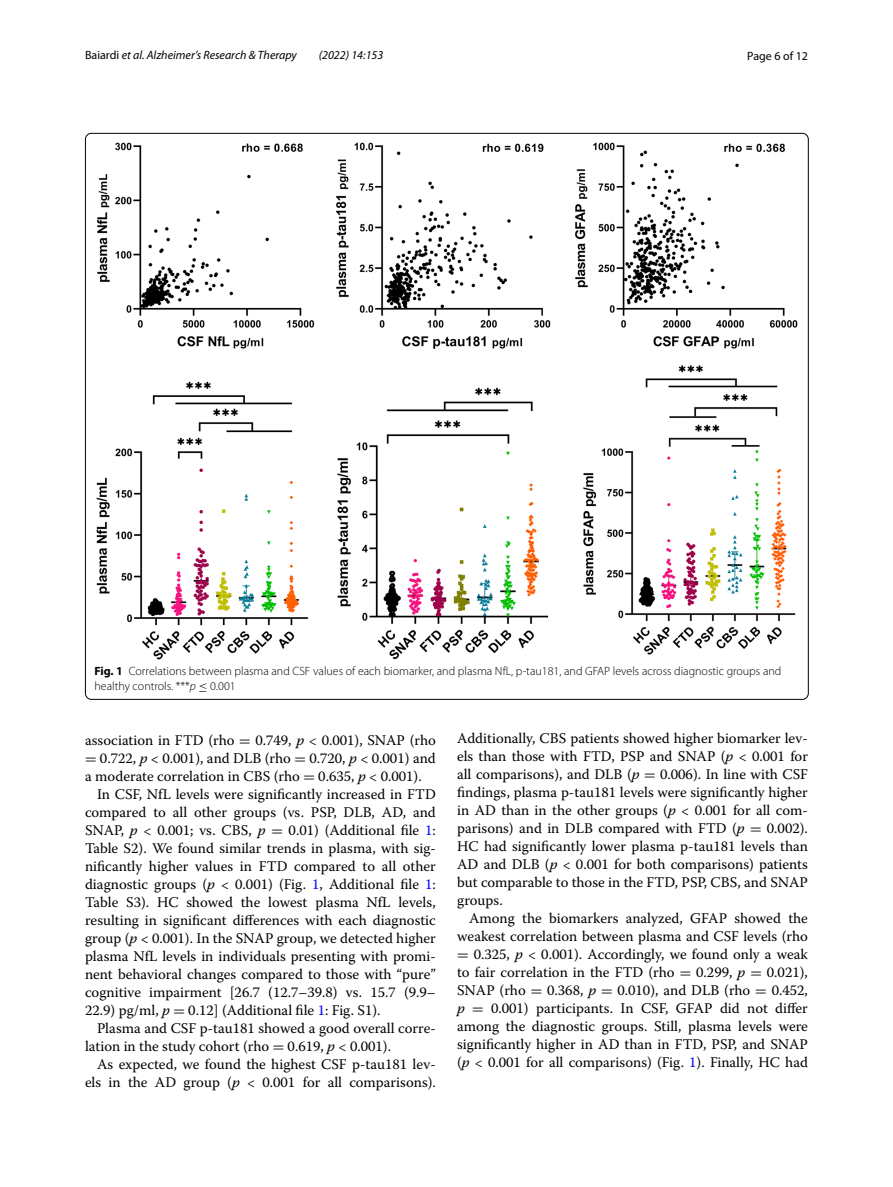
<style>
.page{position:relative;width:893px;height:1187px;background:#fff}
.page>*{position:absolute;margin:0;border:0;box-sizing:border-box;transform-origin:0 0}
.t1{font:14.7px/18px "Warnock Pro";color:#000;text-align:justify}
.t2{font:300 12px/15px "Myriad Pro";color:#000}
.t3{font:italic 12px "Myriad Pro";color:#000}
.t4{font:12px "Myriad Pro";color:#000}
.s1{font-style:normal}
.s2{font-weight:700}
.s3{font-style:italic}
.s4{font-family:"MTSY";font-weight:400}
.s5{font-family:"MTSY"}
.s6{color:#00f}
</style>
<div class="page">
<img style="left:97px;top:142px;width:700px;height:517px">
<p class="t3" style="left:85px;top:48px;width:213px"><span class="s1">Baiardi</span> et al. Alzheimer’s Research &amp; Therapy</p>
<p class="t3" style="left:319px;top:48px;width:66px">(2022) 14:153</p>
<p class="t4" style="left:747px;top:48px;width:62px">Page 6 of 12</p>
<p class="t2" style="left:94px;top:663px;width:688px"><span class="s2">Fig. 1</span> Correlations between plasma and CSF values of each biomarker, and plasma NfL, p-tau181, and GFAP levels across diagnostic groups and healthy controls. ***<span class="s3">p</span> <span class="s4">≤</span> 0.001</p>
<p class="t1" style="left:85px;top:731px;width:352px">association in FTD (rho <span class="s5">=</span> 0.749, <span class="s3">p</span> &lt; 0.001), SNAP (rho</p>
<p class="t1" style="left:85px;top:749px;width:352px"><span class="s5">=</span> 0.722, <span class="s3">p</span> &lt; 0.001), and DLB (rho <span class="s5">=</span> 0.720, <span class="s3">p</span> &lt; 0.001) and</p>
<p class="t1" style="left:85px;top:767px;width:338px">a moderate correlation in CBS (rho <span class="s5">=</span> 0.635, <span class="s3">p</span> &lt; 0.001).</p>
<p class="t1" style="left:97px;top:785px;width:340px">In CSF, NfL levels were significantly increased in FTD</p>
<p class="t1" style="left:85px;top:803px;width:352px">compared to all other groups (vs. PSP, DLB, AD, and</p>
<p class="t1" style="left:85px;top:821px;width:352px">SNAP, <span class="s3">p</span> &lt; 0.001; vs. CBS, <span class="s3">p</span> <span class="s5">=</span> 0.01) (Additional file <span class="s6">1</span>:</p>
<p class="t1" style="left:85px;top:839px;width:352px">Table S2). We found similar trends in plasma, with sig-</p>
<p class="t1" style="left:85px;top:857px;width:352px">nificantly higher values in FTD compared to all other</p>
<p class="t1" style="left:85px;top:875px;width:352px">diagnostic groups (<span class="s3">p</span> &lt; 0.001) (Fig. <span class="s6">1</span>, Additional file <span class="s6">1</span>:</p>
<p class="t1" style="left:85px;top:893px;width:352px">Table S3). HC showed the lowest plasma NfL levels,</p>
<p class="t1" style="left:85px;top:911px;width:352px">resulting in significant differences with each diagnostic</p>
<p class="t1" style="left:85px;top:929px;width:352px">group (<span class="s3">p</span> &lt; 0.001). In the SNAP group, we detected higher</p>
<p class="t1" style="left:85px;top:947px;width:352px">plasma NfL levels in individuals presenting with promi-</p>
<p class="t1" style="left:85px;top:965px;width:352px">nent behavioral changes compared to those with “pure”</p>
<p class="t1" style="left:85px;top:983px;width:352px">cognitive impairment [26.7 (12.7–39.8) vs. 15.7 (9.9–</p>
<p class="t1" style="left:85px;top:1001px;width:297px">22.9) pg/ml, <span class="s3">p</span> <span class="s5">=</span> 0.12] (Additional file <span class="s6">1</span>: Fig. S1).</p>
<p class="t1" style="left:97px;top:1019px;width:340px">Plasma and CSF p-tau181 showed a good overall corre-</p>
<p class="t1" style="left:85px;top:1037px;width:307px">lation in the study cohort (rho <span class="s5">=</span> 0.619, <span class="s3">p</span> &lt; 0.001).</p>
<p class="t1" style="left:97px;top:1055px;width:340px">As expected, we found the highest CSF p-tau181 lev-</p>
<p class="t1" style="left:85px;top:1073px;width:352px">els in the AD group (<span class="s3">p</span> &lt; 0.001 for all comparisons).</p>
<p class="t1" style="left:457px;top:729px;width:352px">Additionally, CBS patients showed higher biomarker lev&shy;els than those with FTD, PSP and SNAP (<span class="s3">p</span> &lt; 0.001 for all comparisons), and DLB (<span class="s3">p</span> <span class="s5">=</span> 0.006). In line with CSF findings, plasma p-tau181 levels were significantly higher in AD than in the other groups (<span class="s3">p</span> &lt; 0.001 for all com&shy;parisons) and in DLB compared with FTD (<span class="s3">p</span> <span class="s5">=</span> 0.002).<br>HC had significantly lower plasma p-tau181 levels than AD and DLB (<span class="s3">p</span> &lt; 0.001 for both comparisons) patients but comparable to those in the FTD, PSP, CBS, and SNAP groups.</p>
<p class="t1" style="left:457px;top:909px;width:352px;text-indent:12px">Among the biomarkers analyzed, GFAP showed the weakest correlation between plasma and CSF levels (rho <span class="s5">=</span> 0.325, <span class="s3">p</span> &lt; 0.001). Accordingly, we found only a weak to fair correlation in the FTD (rho <span class="s5">=</span> 0.299, <span class="s3">p</span> <span class="s5">=</span> 0.021), SNAP (rho <span class="s5">=</span> 0.368, <span class="s3">p</span> <span class="s5">=</span> 0.010), and DLB (rho <span class="s5">=</span> 0.452, <span class="s3">p</span> <span class="s5">=</span> 0.001) participants. In CSF, GFAP did not differ among the diagnostic groups. Still, plasma levels were significantly higher in AD than in FTD, PSP, and SNAP (<span class="s3">p</span> &lt; 0.001 for all comparisons) (Fig. <span class="s6">1</span>). Finally, HC had</p>
</div>
